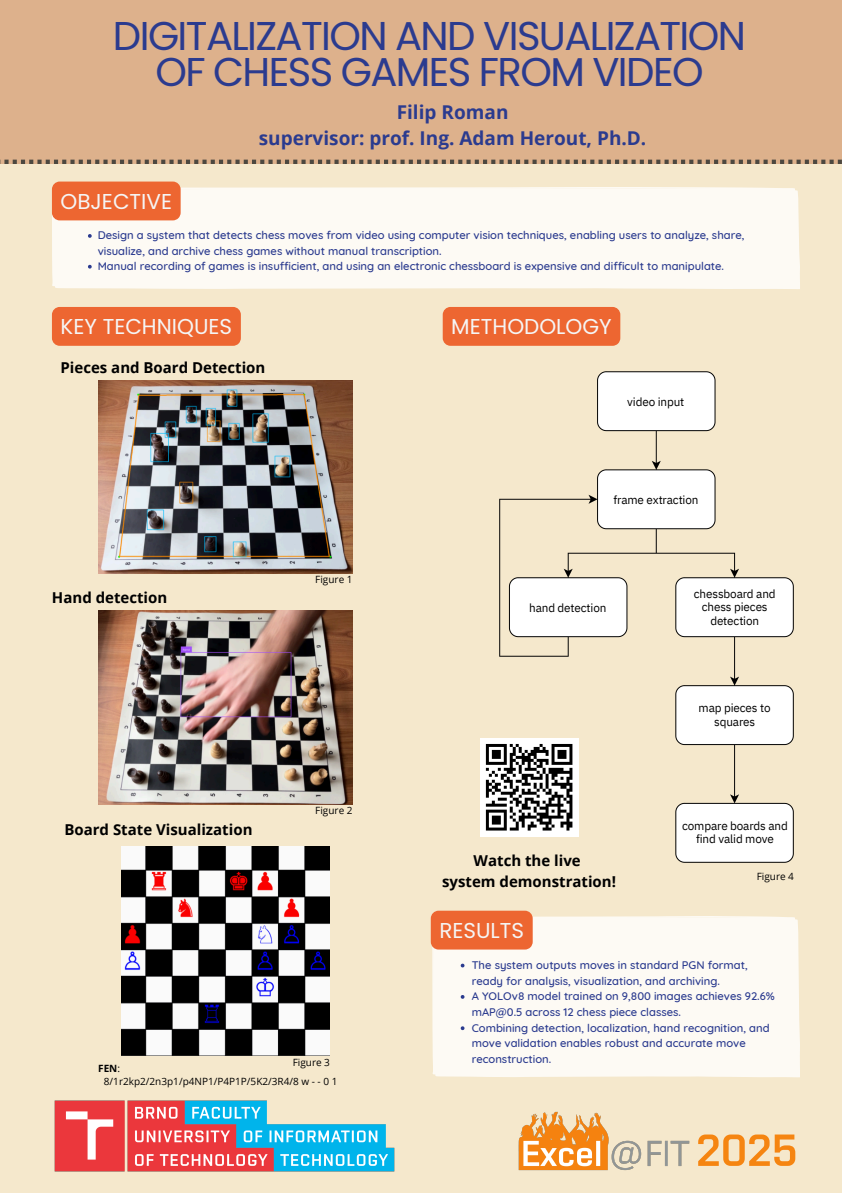
<style>
.page{position:relative;width:842px;height:1193px;background:#fff}
.page>*{position:absolute;margin:0;border:0;box-sizing:border-box;transform-origin:0 0}
.t1{font:40.15px/36px "Poppins";letter-spacing:-.04em;color:#2b3b8f;text-align:center}
.t2{font:21.5px "Poppins";color:#f5f5f5}
.t3{font:700 19px/26.4px "Open Sans";color:#2b3b8f;text-align:center}
.t4{font:700 15px/21px "Open Sans";color:#000;text-align:center}
.t5{font:11.7px/13.6px "IBM Plex Sans";letter-spacing:-.01em;color:#000;text-align:center}
.t6{font:500 11.25px/15.7px "Quicksand";color:#2b3b8f}
.t7{font:10px "Open Sans";color:#000}
.t8{font:700 10px "Open Sans";color:#000}
.s1{font-weight:400}
</style>
<div class="page">
<div style="left:0;top:0;width:842px;height:1192px;background:#f5e8cc"></div>
<svg style="left:55px;top:191px;width:745px;height:98px;fill:#fdfaf4"></svg>
<div style="left:52px;top:187px;width:745px;height:100px;background:#fdfaf4"></div>
<img style="left:98px;top:380px;width:254px;height:193px">
<img style="left:98px;top:610px;width:254px;height:194px">
<img style="left:122px;top:846px;width:208px;height:209px">
<svg style="left:435px;top:920px;width:365px;height:157px"></svg>
<div style="left:432px;top:916px;width:365px;height:159px;background:#fdfaf4"></div>
<img style="left:518px;top:1111px;width:172px;height:60px">
<svg style="left:698px;top:1134px;width:97px;height:31px"></svg>
<img style="left:54px;top:1100px;width:341px;height:72px">
<div style="left:0;top:0;width:842px;height:164px;background:#ddb18c"></div>
<div style="left:480px;top:737px;width:98px;height:99px;background:#fff"></div>
<svg style="left:485px;top:744px;width:6px;height:87px"></svg>
<img style="left:491px;top:371px;width:303px;height:492px">
<div style="left:52px;top:181px;width:129px;height:39px;background:#ed6631"></div>
<svg style="left:88px;top:234px;width:4px;height:4px"></svg>
<svg style="left:88px;top:265px;width:4px;height:3px"></svg>
<div style="left:443px;top:307px;width:177px;height:39px;background:#ed6631"></div>
<div style="left:431px;top:910px;width:102px;height:39px;background:#ed6631"></div>
<svg style="left:461px;top:963px;width:3px;height:4px"></svg>
<svg style="left:461px;top:994px;width:3px;height:4px"></svg>
<div style="left:52px;top:307px;width:189px;height:39px;background:#ed6631"></div>
<p class="t1" style="left:113px;top:17px;width:635px">DIGITALIZATION AND VISUALIZATION<br>OF CHESS GAMES FROM VIDEO</p>
<h5 class="t3" style="left:259px;top:98px;width:389px">Filip Roman<br>supervisor: prof. Ing. Adam Herout, Ph.D.</h5>
<h4 class="t2" style="left:61px;top:186px;width:113px">OBJECTIVE</h4>
<p class="t6" style="left:98px;top:227px;width:648px;line-height:15.3px">Design a system that detects chess moves from video using computer vision techniques, enabling users to analyze, share, visualize, and archive chess games without manual transcription.</p>
<p class="t6" style="left:98px;top:258px;width:628px">Manual recording of games is insufficient, and using an electronic chessboard is expensive and difficult to manipulate.</p>
<h5 class="t2" style="left:61px;top:311px;width:173px">KEY TECHNIQUES</h5>
<p class="t4" style="left:61px;top:356px;width:206px">Pieces and Board Detection</p>
<p class="t4" style="left:52px;top:586px;width:117px">Hand detection</p>
<p class="t7" style="left:315px;top:572px;width:39px">Figure 1</p>
<h5 class="t4" style="left:64px;top:818px;width:190px">Board State Visualization</h5>
<h2 class="t7" style="left:315px;top:803px;width:39px">Figure 2</h2>
<p class="t7" style="left:293px;top:1054px;width:39px">Figure 3</p>
<p class="t8" style="left:98px;top:1060px;width:23px">FEN<span class="s1">:</span></p>
<h4 class="t7" style="left:104px;top:1074px;width:235px">8/1r2kp2/2n3p1/p4NP1/P4P1P/5K2/3R4/8 w - - 0 1</h4>
<h4 class="t2" style="left:451px;top:311px;width:162px">METHODOLOGY</h4>
<h4 class="t5" style="left:627px;top:395px;width:58px">video input</h4>
<p class="t5" style="left:614px;top:493px;width:86px">frame extraction</p>
<h2 class="t5" style="left:529px;top:600px;width:79px">hand detection</h2>
<p class="t5" style="left:694px;top:586px;width:83px">chessboard and chess pieces detection</p>
<p class="t5" style="left:699px;top:701px;width:73px">map pieces to squares</p>
<p class="t5" style="left:682px;top:818px;width:107px">compare boards and find valid move</p>
<h2 class="t4" style="left:442px;top:849px;width:175px">Watch the live<br>system demonstration!</h2>
<p class="t7" style="left:757px;top:868px;width:39px">Figure 4</p>
<p class="t2" style="left:439px;top:914px;width:86px">RESULTS</p>
<p class="t6" style="left:472px;top:956px;width:277px">The system outputs moves in standard PGN format, ready for analysis, visualization, and archiving.</p>
<p class="t6" style="left:472px;top:988px;width:305px">A YOLOv8 model trained on 9,800 images achieves 92.6% mAP@0.5 across 12 chess piece classes.</p>
<p class="t6" style="left:472px;top:1019px;width:299px">Combining detection, localization, hand recognition, and move validation enables robust and accurate move reconstruction.</p>
</div>
